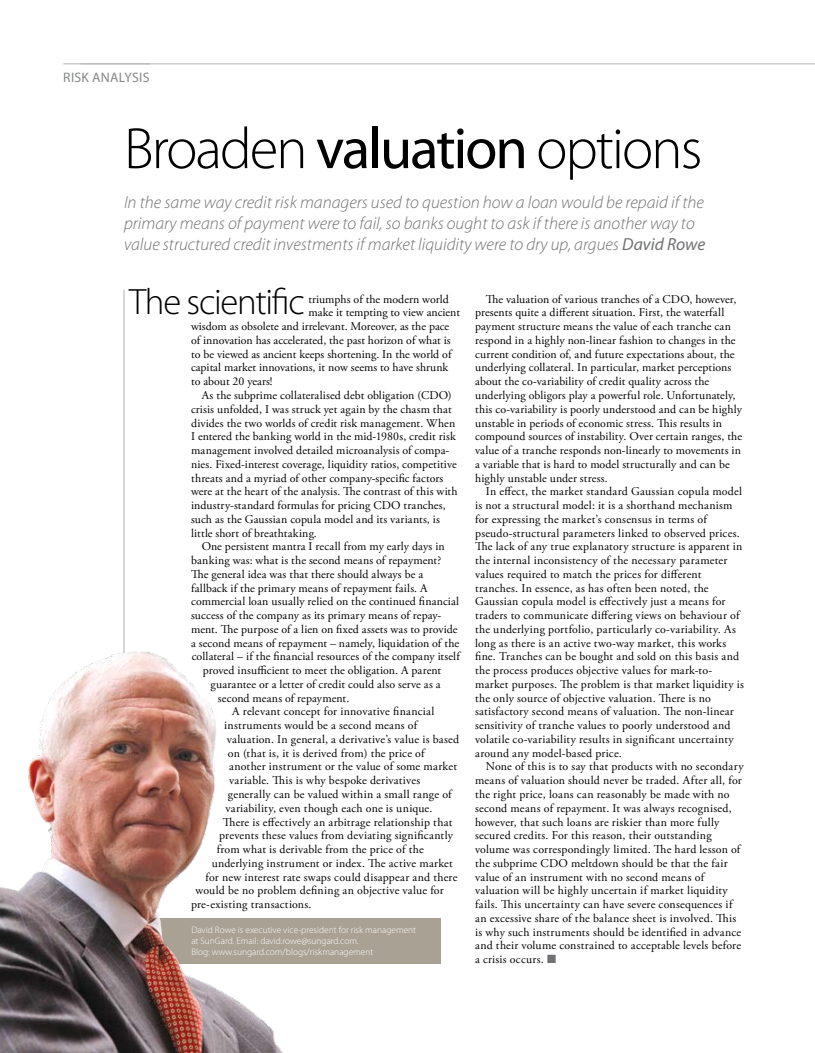
<style>
.page{position:relative;width:815px;height:1053px;background:#fff}
.page>*{position:absolute;margin:0;border:0;box-sizing:border-box;transform-origin:0 0}
.t1{font:300 58.62px "Myriad Pro";letter-spacing:-.035em;color:#000}
.t2{font:300 36.75px "Myriad Pro";letter-spacing:-.035em;color:#000}
.t3{font:italic 300 17.5px/21px "Myriad Pro";color:#707173}
.t4{font:13.75px "Myriad Pro";letter-spacing:.02em;color:#878889}
.t5{font:11.88px/13.8px "Adobe Garamond Pro";letter-spacing:.015em;color:#000}
.t6{font:300 9.38px/11.2px "Myriad Pro";color:#fff}
.s1{font-weight:400}
.s2{color:#707173}
</style>
<div class="page">
<hr style="left:63px;top:63px;width:87px;height:1px;background:#b1b2b4">
<hr style="left:81px;top:64px;width:734px;height:1px;background:#b1b2b4">
<hr style="left:124px;top:289px;width:1px;height:400px;background:#b1b2b4">
<div style="left:138px;top:918px;width:303px;height:46px;background:#a9a194"></div>
<img style="left:0;top:645px;width:282px;height:407px">
<p class="t4" style="left:63px;top:68px;width:88px">RISK ANALYSIS</p>
<h1 class="t1" style="left:124px;top:113px;width:580px">Broaden <span class="s1">VALUATION</span> options</h1>
<p class="t3" style="left:124px;top:192px;width:583px">In the same way credit risk managers used to question how a loan would be repaid if the primary means of payment were to fail, so banks ought to ask if there is another way to value structured credit investments if market liquidity were to dry up, argues <span class="s1">David Rowe</span></p>
<h2 class="t2" style="left:129px;top:279px;width:177px">The scientific</h2>
<p class="t5" style="left:309px;top:292px;width:142px">triumphs of the modern world</p>
<p class="t5" style="left:309px;top:306px;width:153px">make it tempting to view ancient</p>
<p class="t5" style="left:191px;top:320px;width:260px">wisdom as obsolete and irrelevant. Moreover, as the pace</p>
<p class="t5" style="left:191px;top:334px;width:261px">of innovation has accelerated, the past horizon of what is</p>
<p class="t5" style="left:191px;top:347px;width:262px">to be viewed as ancient keeps shortening. In the world of</p>
<p class="t5" style="left:191px;top:361px;width:259px">capital market innovations, it now seems to have shrunk</p>
<p class="t5" style="left:191px;top:375px;width:83px">to about 20 years!</p>
<p class="t5" style="left:202px;top:389px;width:252px">As the subprime collateralised debt obligation (CDO)</p>
<p class="t5" style="left:191px;top:402px;width:262px">crisis unfolded, I was struck yet again by the chasm that</p>
<p class="t5" style="left:191px;top:416px;width:266px">divides the two worlds of credit risk management. When</p>
<p class="t5" style="left:191px;top:430px;width:266px">I entered the banking world in the mid-1980s, credit risk</p>
<p class="t5" style="left:191px;top:444px;width:260px">management involved detailed microanalysis of compa-</p>
<p class="t5" style="left:191px;top:457px;width:267px">nies. Fixed-interest coverage, liquidity ratios, competitive</p>
<p class="t5" style="left:191px;top:471px;width:254px">threats and a myriad of other company-specific factors</p>
<p class="t5" style="left:191px;top:485px;width:268px">were at the heart of the analysis. The contrast of this with</p>
<p class="t5" style="left:191px;top:499px;width:256px">industry-standard formulas for pricing CDO tranches,</p>
<p class="t5" style="left:191px;top:512px;width:250px">such as the Gaussian copula model and its variants, is</p>
<p class="t5" style="left:191px;top:526px;width:127px">little short of breathtaking.</p>
<p class="t5" style="left:202px;top:540px;width:245px">One persistent mantra I recall from my early days in</p>
<p class="t5" style="left:191px;top:554px;width:252px">banking was: what is the second means of repayment?</p>
<p class="t5" style="left:191px;top:567px;width:234px">The general idea was that there should always be a</p>
<p class="t5" style="left:191px;top:581px;width:238px">fallback if the primary means of repayment fails. A</p>
<p class="t5" style="left:191px;top:595px;width:270px">commercial loan usually relied on the continued financial</p>
<p class="t5" style="left:191px;top:609px;width:252px">success of the company as its primary means of repay-</p>
<p class="t5" style="left:191px;top:622px;width:268px">ment. The purpose of a lien on fixed assets was to provide</p>
<p class="t5" style="left:191px;top:636px;width:270px">a second means of repayment – namely, liquidation of the</p>
<p class="t5" style="left:192px;top:650px;width:270px">collateral – if the financial resources of the company itself</p>
<p class="t5" style="left:203px;top:664px;width:240px">proved insufficient to meet the obligation. A parent</p>
<p class="t5" style="left:210px;top:677px;width:232px">guarantee or a letter of credit could also serve as a</p>
<p class="t5" style="left:218px;top:691px;width:133px">second means of repayment.</p>
<p class="t5" style="left:232px;top:705px;width:203px">A relevant concept for innovative financial</p>
<p class="t5" style="left:224px;top:719px;width:195px">instruments would be a second means of</p>
<p class="t5" style="left:227px;top:732px;width:234px">valuation. In general, a derivative’s value is based</p>
<p class="t5" style="left:228px;top:746px;width:198px">on (that is, it is derived from) the price of</p>
<p class="t5" style="left:229px;top:760px;width:229px">another instrument or the value of some market</p>
<p class="t5" style="left:229px;top:774px;width:193px">variable. This is why bespoke derivatives</p>
<p class="t5" style="left:228px;top:787px;width:225px">generally can be valued within a small range of</p>
<p class="t5" style="left:225px;top:801px;width:209px">variability, even though each one is unique.</p>
<p class="t5" style="left:223px;top:815px;width:231px">There is effectively an arbitrage relationship that</p>
<p class="t5" style="left:219px;top:829px;width:235px">prevents these values from deviating significantly</p>
<p class="t5" style="left:217px;top:842px;width:209px">from what is derivable from the price of the</p>
<p class="t5" style="left:212px;top:856px;width:243px">underlying instrument or index. The active market</p>
<p class="t5" style="left:205px;top:870px;width:253px">for new interest rate swaps could disappear and there</p>
<p class="t5" style="left:195px;top:884px;width:250px">would be no problem defining an objective value for</p>
<p class="t5" style="left:191px;top:897px;width:122px">pre-existing transactions.</p>
<p class="t5" style="left:475px;top:292px;width:268px;text-indent:11px">The valuation of various tranches of a CDO, however, presents quite a different situation. First, the waterfall payment structure means the value of each tranche can respond in a highly non-linear fashion to changes in the current condition of, and future expectations about, the underlying collateral. In particular, market perceptions about the co-variability of credit quality across the underlying obligors play a powerful role. Unfortunately, this co-variability is poorly understood and can be highly unstable in periods of economic stress. This results in compound sources of instability. Over certain ranges, the value of a tranche responds non-linearly to movements in a variable that is hard to model structurally and can be highly unstable under stress.</p>
<p class="t5" style="left:475px;top:485px;width:270px;text-indent:11px">In effect, the market standard Gaussian copula model is not a structural model: it is a shorthand mechanism for expressing the market’s consensus in terms of pseudo-structural parameters linked to observed prices.<br>The lack of any true explanatory structure is apparent in the internal inconsistency of the necessary parameter values required to match the prices for different tranches. In essence, as has often been noted, the Gaussian copula model is effectively just a means for traders to communicate differing views on behaviour of the underlying portfolio, particularly co-variability. As long as there is an active two-way market, this works fine. Tranches can be bought and sold on this basis and the process produces objective values for mark-to&shy;market purposes. The problem is that market liquidity is the only source of objective valuation. There is no satisfactory second means of valuation. The non-linear sensitivity of tranche values to poorly understood and volatile co-variability results in significant uncertainty around any model-based price.</p>
<p class="t5" style="left:475px;top:760px;width:270px;text-indent:11px">None of this is to say that products with no secondary means of valuation should never be traded. After all, for the right price, loans can reasonably be made with no second means of repayment. It was always recognised, however, that such loans are riskier than more fully secured credits. For this reason, their outstanding volume was correspondingly limited. The hard lesson of the subprime CDO meltdown should be that the fair value of an instrument with no second means of valuation will be highly uncertain if market liquidity fails. This uncertainty can have severe consequences if an excessive share of the balance sheet is involved. This is why such instruments should be identified in advance and their volume constrained to acceptable levels before a crisis occurs. <span class="s2">■</span></p>
<p class="t6" style="left:191px;top:923px;width:226px">David Rowe is executive vice-president for risk management at SunGard. Email: david.rowe@sungard.com.<br>Blog: www.sungard.com/blogs/riskmanagement</p>
</div>
